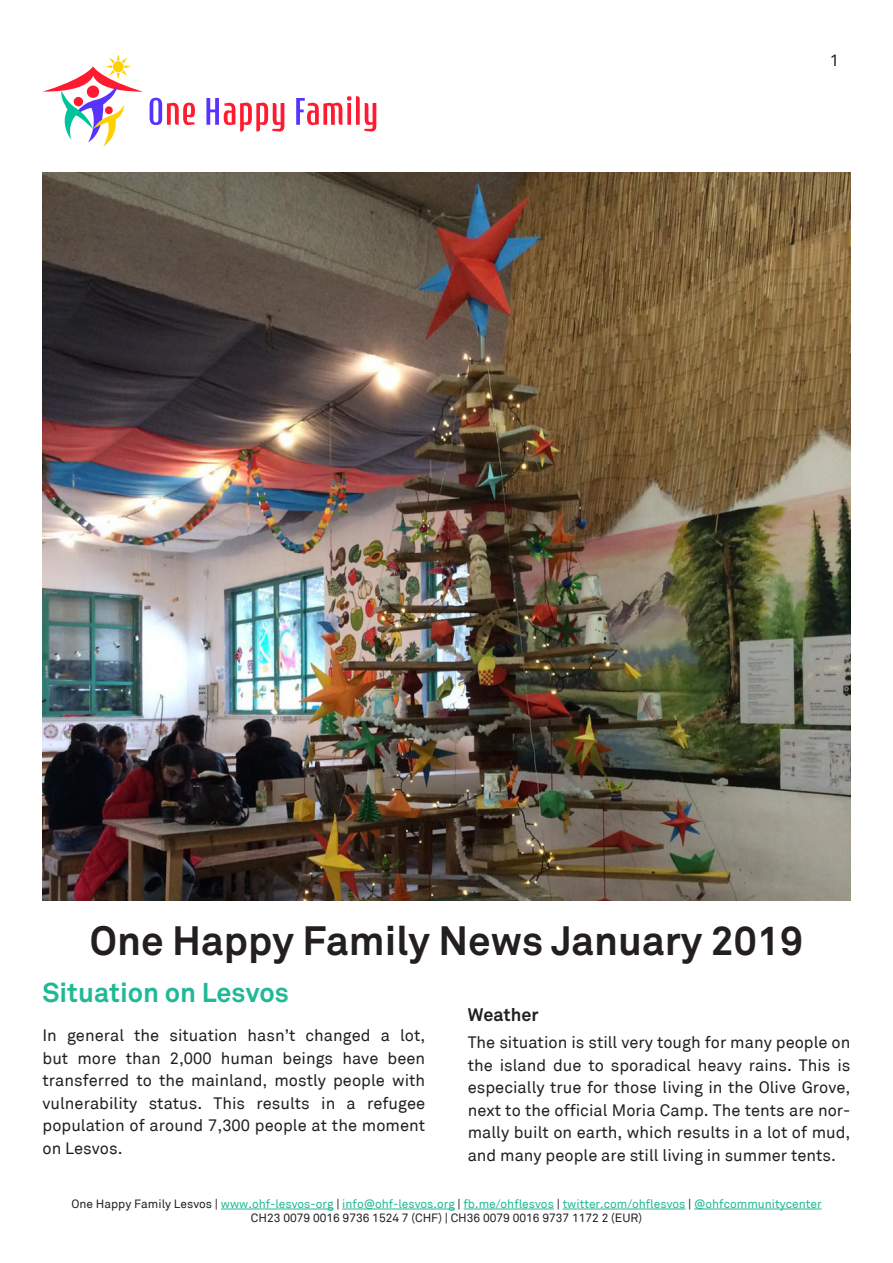
<style>
.page{position:relative;width:893px;height:1263px;background:#fff}
.page>*{position:absolute;margin:0;border:0;box-sizing:border-box;transform-origin:0 0}
.t1{font:700 40.5px "Akkurat";color:#231f20}
.Section_Heading{font:700 27px "Akkurat";color:#20b995}
.Subheading{font:700 18px "Akkurat";color:#231f20}
.Continuous_Text{font:16.5px/22.5px "Akkurat";color:#231f20;text-align:justify}
.t2{font:12px/14.4px "Akkurat";color:#20b995;text-align:center}
.s1{color:#231f20}
</style>
<div class="page">
<hr style="left:221px;top:1209px;width:113px;height:1px;background:#20b995">
<hr style="left:342px;top:1209px;width:113px;height:1px;background:#20b995">
<hr style="left:464px;top:1209px;width:90px;height:1px;background:#20b995">
<hr style="left:563px;top:1209px;width:122px;height:1px;background:#20b995">
<hr style="left:694px;top:1209px;width:128px;height:1px;background:#20b995">
<svg style="left:43px;top:54px;width:100px;height:93px"></svg>
<svg style="left:150px;top:98px;width:45px;height:27px"></svg>
<svg style="left:206px;top:98px;width:78px;height:34px"></svg>
<svg style="left:296px;top:96px;width:80px;height:36px"></svg>
<img style="left:43px;top:173px;width:807px;height:728px">
<p class="Continuous_Text" style="left:830px;top:49px;width:11px">1</p>
<p class="t1" style="left:90px;top:915px;width:715px">One Happy Family News January 2019</p>
<p class="Section_Heading" style="left:43px;top:975px;width:248px">Situation on Lesvos</p>
<p class="Continuous_Text" style="left:43px;top:1025px;width:384px">In general the situation hasn’t changed a lot, but more than 2,000 human beings have been transferred to the mainland, mostly people with vulnerability status. This results in a refugee population of around 7,300 people at the moment on Lesvos.</p>
<p class="Subheading" style="left:468px;top:1004px;width:72px">Weather</p>
<p class="Continuous_Text" style="left:468px;top:1031px;width:384px">The situation is still very tough for many people on the island due to sporadical heavy rains. This is especially true for those living in the Olive Grove, next to the official Moria Camp. The tents are nor&shy;mally built on earth, which results in a lot of mud, and many people are still living in summer tents.</p>
<p class="t2" style="left:71px;top:1197px;width:752px"><span class="s1">One Happy Family Lesvos |</span> www.ohf-lesvos-org <span class="s1">|</span> info@ohf-lesvos.org <span class="s1">|</span> fb.me/ohflesvos <span class="s1">|</span> twitter.com/ohflesvos <span class="s1">|</span> @ohfcommunitycenter<br><span class="s1">CH23 0079 0016 9736 1524 7 (CHF) | CH36 0079 0016 9737 1172 2 (EUR)</span></p>
</div>
